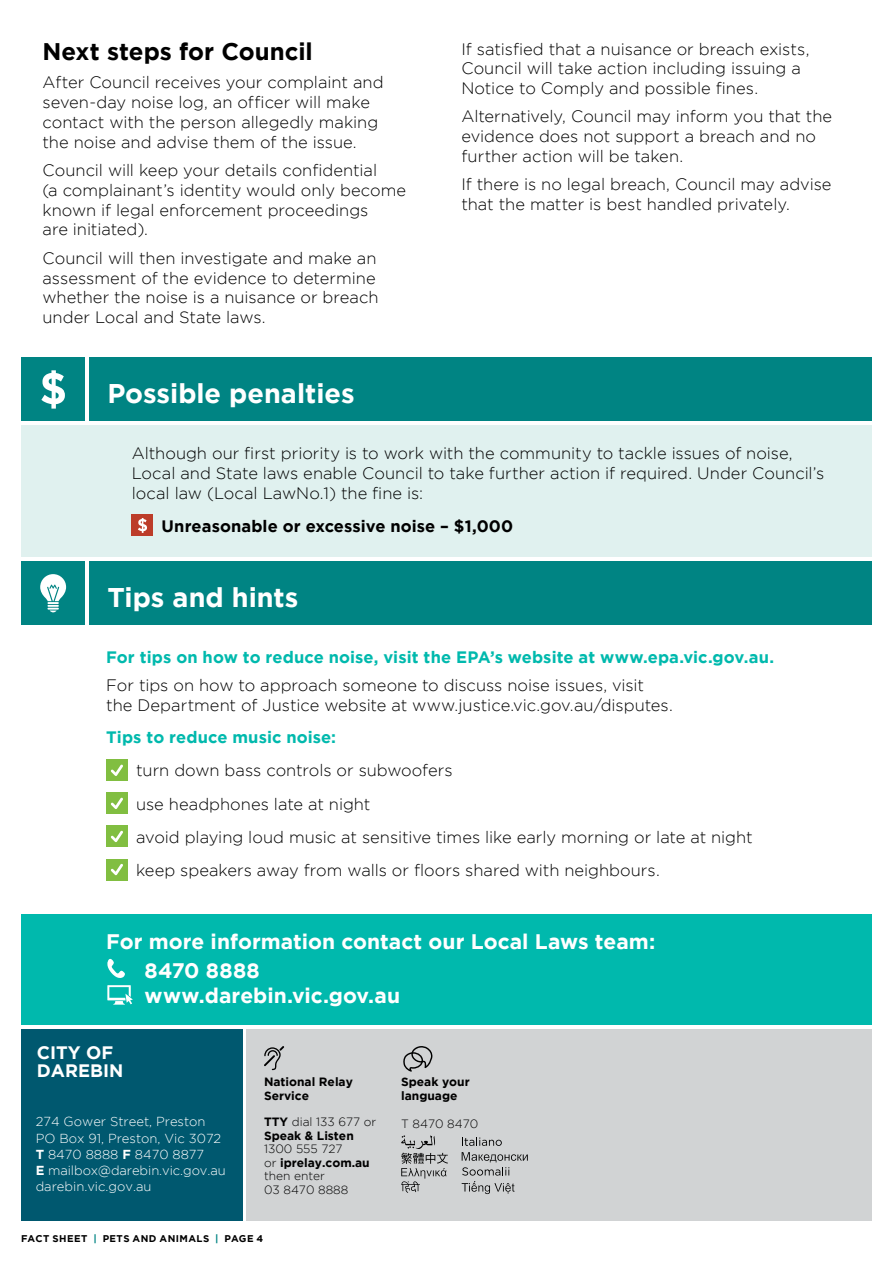
<style>
.page{position:relative;width:893px;height:1263px;background:#fff}
.page>*{position:absolute;margin:0;border:0;box-sizing:border-box;transform-origin:0 0}
.t1{font:700 27px "Gotham";color:#fff}
.t2{font:700 24px "Gotham";color:#000}
.t3{font:700 21px/29.4px "Gotham";color:#fff}
.t4{font:700 18px/18px "Gotham";color:#fff}
.t5{font:300 16.5px/19.8px "Gotham";color:#000}
.t6{font:700 16.5px "Gotham";letter-spacing:.005em;color:#00b9ad}
.t7{font:700 16.5px "Gotham";letter-spacing:.005em;color:#000}
.t8{font:300 13.05px/16.2px "Gotham";color:#fff}
.t9{font:700 12px/13.5px "Gotham";color:#000}
.t10{font:300 12px/13.5px "Gotham";color:#000}
.t11{font:700 9.75px "Gotham";letter-spacing:.045em;color:#000}
.s1{font-weight:700}
.s2{font-weight:300}
.s3{color:#008483}
</style>
<div class="page">
<div style="left:21px;top:1029px;width:221px;height:191px;background:#00586f"></div>
<div style="left:247px;top:1029px;width:625px;height:191px;background:#d1d3d4"></div>
<svg style="left:401px;top:1135px;width:47px;height:58px"></svg>
<svg style="left:462px;top:1137px;width:40px;height:9px"></svg>
<svg style="left:462px;top:1152px;width:66px;height:23px"></svg>
<svg style="left:462px;top:1181px;width:53px;height:13px"></svg>
<svg style="left:264px;top:1046px;width:20px;height:24px"></svg>
<svg style="left:403px;top:1046px;width:30px;height:26px"></svg>
<div style="left:21px;top:914px;width:851px;height:111px;background:#00b9ad"></div>
<svg style="left:107px;top:958px;width:26px;height:47px"></svg>
<div style="left:21px;top:426px;width:851px;height:131px;background:#e0f1ef"></div>
<div style="left:132px;top:515px;width:21px;height:21px;background:#bc3c29"></div>
<svg style="left:138px;top:518px;width:9px;height:15px"></svg>
<div style="left:106px;top:760px;width:22px;height:21px;background:#81be41"></div>
<svg style="left:111px;top:764px;width:12px;height:12px"></svg>
<div style="left:106px;top:793px;width:22px;height:21px;background:#81be41"></div>
<svg style="left:111px;top:797px;width:12px;height:12px"></svg>
<div style="left:106px;top:826px;width:22px;height:21px;background:#81be41"></div>
<svg style="left:111px;top:830px;width:12px;height:12px"></svg>
<div style="left:106px;top:859px;width:22px;height:21px;background:#81be41"></div>
<svg style="left:111px;top:864px;width:12px;height:11px"></svg>
<div style="left:89px;top:358px;width:783px;height:63px;background:#008483"></div>
<div style="left:21px;top:358px;width:64px;height:63px;background:#008483"></div>
<svg style="left:41px;top:370px;width:24px;height:39px"></svg>
<div style="left:21px;top:561px;width:64px;height:64px;background:#008483"></div>
<svg style="left:40px;top:574px;width:26px;height:38px"></svg>
<div style="left:89px;top:561px;width:783px;height:64px;background:#008483"></div>
<h2 class="t2" style="left:43px;top:38px;width:272px">Next steps for Council</h2>
<p class="t5" style="left:43px;top:72px;width:343px">After Council receives your complaint and seven-day noise log, an officer will make contact with the person allegedly making the noise and advise them of the issue.</p>
<p class="t5" style="left:43px;top:160px;width:365px">Council will keep your details confidential<br>(a complainant’s identity would only become known if legal enforcement proceedings<br>are initiated).</p>
<p class="t5" style="left:43px;top:248px;width:337px">Council will then investigate and make an assessment of the evidence to determine whether the noise is a nuisance or breach under Local and State laws.</p>
<h1 class="t1" style="left:107px;top:378px;width:249px">Possible penalties</h1>
<p class="t5" style="left:461px;top:39px;width:350px">If satisfied that a nuisance or breach exists,<br>Council will take action including issuing a<br>Notice to Comply and possible fines.</p>
<p class="t5" style="left:461px;top:107px;width:372px">Alternatively, Council may inform you that the evidence does not support a breach and no further action will be taken.</p>
<p class="t5" style="left:461px;top:174px;width:372px">If there is no legal breach, Council may advise that the matter is best handled privately.</p>
<p class="t5" style="left:132px;top:443px;width:694px">Although our first priority is to work with the community to tackle issues of noise,<br>Local and State laws enable Council to take further action if required. Under Council’s local law (Local LawNo.1) the fine is:</p>
<p class="t7" style="left:162px;top:516px;width:353px">Unreasonable or excessive noise – $1,000</p>
<h1 class="t1" style="left:107px;top:582px;width:193px">Tips and hints</h1>
<p class="t6" style="left:106px;top:647px;width:669px">For tips on how to reduce noise, visit the EPA’s website at www.epa.vic.gov.au.</p>
<p class="t5" style="left:106px;top:675px;width:568px">For tips on how to approach someone to discuss noise issues, visit the Department of Justice website at www.justice.vic.gov.au/disputes.</p>
<p class="t6" style="left:106px;top:728px;width:231px">Tips to reduce music noise:</p>
<p class="t5" style="left:136px;top:754px;width:618px;line-height:33px">turn down bass controls or subwoofers<br>use headphones late at night<br>avoid playing loud music at sensitive times like early morning or late at night keep speakers away from walls or floors shared with neighbours.</p>
<p class="t3" style="left:145px;top:926px;width:512px;text-indent:-38px">For more information contact our Local Laws team:<br>8470 8888</p>
<p class="t3" style="left:145px;top:981px;width:257px">www.darebin.vic.gov.au</p>
<p class="t4" style="left:37px;top:1043px;width:88px">CITY OF<br>DAREBIN</p>
<p class="t8" style="left:36px;top:1113px;width:192px">274 Gower Street, Preston<br>PO Box 91, Preston, Vic 3072<br><span class="s1">T</span> 8470 8888 <span class="s1">F</span> 8470 8877<br><span class="s1">E</span> mailbox@darebin.vic.gov.au darebin.vic.gov.au</p>
<p class="t9" style="left:264px;top:1075px;width:90px">National Relay<br>Service</p>
<p class="t9" style="left:264px;top:1115px;width:114px">TTY <span class="s2">dial 133 677 or<br></span>Speak &amp; Listen</p>
<p class="t10" style="left:264px;top:1142px;width:107px">1300 555 727<br>or <span class="s1">iprelay.com.au </span>then enter<br>03 8470 8888</p>
<p class="t11" style="left:21px;top:1232px;width:243px">FACT SHEET <span class="s3">|</span> PETS AND ANIMALS <span class="s3">|</span> PAGE 4</p>
<p class="t9" style="left:401px;top:1075px;width:70px">Speak your language</p>
<p class="t10" style="left:401px;top:1116px;width:79px">T 8470 8470</p>
</div>
